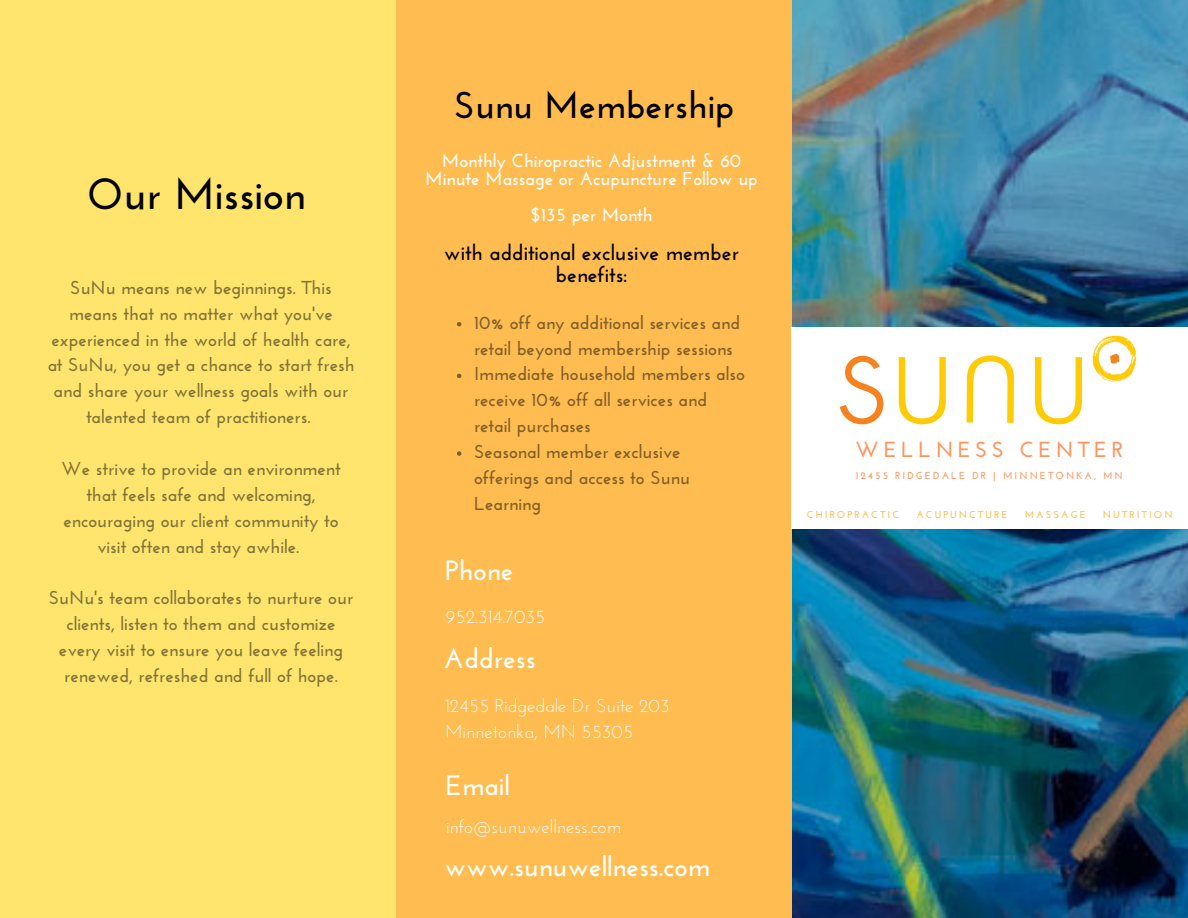
<style>
.page{position:relative;width:1188px;height:918px;background:#fff}
.page>*{position:absolute;margin:0;border:0;box-sizing:border-box;transform-origin:0 0}
.t1{font:700 43.65px "Josefin Sans";color:#000}
.t2{font:700 37.35px "Josefin Sans";color:#000}
.t3{font:700 28.05px "Josefin Sans";color:#fff}
.t4{font:700 21.75px/21.3px "Josefin Sans";color:#000;text-align:center}
.t5{font:700 21.75px "Josefin Sans";letter-spacing:.2em;color:#ff945a}
.t6{font:700 18.75px/25.8px "Josefin Sans";color:#000;text-align:center}
.t7{font:700 18.75px/18px "Josefin Sans";color:#fff;text-align:center}
.t8{font:18.75px "Josefin Sans";color:#fff}
.t9{font:700 10.05px "Josefin Sans";letter-spacing:.2em;color:#ffbc50}
.t10{font:700 10.05px "Josefin Sans";letter-spacing:.2em;color:#ff945a}
</style>
<div class="page">
<div style="left:0;top:0;width:396px;height:918px;background:#ffe56e"></div>
<div style="left:396px;top:0;width:396px;height:918px;background:#ffbc50"></div>
<img style="left:792px;top:0;width:396px;height:918px">
<div style="left:791px;top:327px;width:397px;height:202px;background:#fff"></div>
<img style="left:839px;top:335px;width:298px;height:90px">
<svg style="left:457px;top:322px;width:4px;height:4px"></svg>
<svg style="left:457px;top:374px;width:4px;height:4px"></svg>
<svg style="left:457px;top:451px;width:4px;height:5px"></svg>
<p class="t1" style="left:87px;top:176px;width:220px">Our Mission</p>
<p class="t6" style="left:47px;top:276px;width:309px">SuNu means new beginnings. This means that no matter what you've experienced in the world of health care, at SuNu, you get a chance to start fresh and share your wellness goals with our talented team of practitioners.</p>
<p class="t6" style="left:61px;top:457px;width:281px">We strive to provide an environment that feels safe and welcoming, encouraging our client community to visit often and stay awhile.</p>
<p class="t6" style="left:49px;top:587px;width:306px">SuNu's team collaborates to nurture our clients, listen to them and customize every visit to ensure you leave feeling renewed, refreshed and full of hope.</p>
<p class="t2" style="left:454px;top:90px;width:282px">Sunu Membership</p>
<p class="t7" style="left:425px;top:154px;width:334px">Monthly Chiropractic Adjustment &amp; 60<br>Minute Massage or Acupuncture Follow up</p>
<p class="t7" style="left:531px;top:208px;width:124px">$135 per Month</p>
<p class="t4" style="left:444px;top:244px;width:296px">with additional exclusive member benefits:</p>
<p class="t6" style="left:474px;top:311px;width:272px;text-align:left">10% off any additional services and retail beyond membership sessions<br>Immediate household members also receive 10% off all services and retail purchases<br>Seasonal member exclusive offerings and access to Sunu<br>Learning</p>
<p class="t3" style="left:445px;top:559px;width:70px">Phone</p>
<p class="t8" style="left:446px;top:608px;width:101px">952.314.7035</p>
<p class="t3" style="left:444px;top:647px;width:94px">Address</p>
<p class="t8" style="left:445px;top:698px;width:226px">12455 Ridgedale Dr Suite 203</p>
<p class="t8" style="left:445px;top:724px;width:190px">Minnetonka, MN 55305</p>
<p class="t3" style="left:445px;top:774px;width:66px">Email</p>
<p class="t8" style="left:446px;top:819px;width:177px">info@sunuwellness.com</p>
<p class="t3" style="left:445px;top:855px;width:267px">www.sunuwellness.com</p>
<p class="t5" style="left:855px;top:441px;width:269px">WELLNESS CENTER</p>
<p class="t10" style="left:856px;top:471px;width:269px">12455 RIDGEDALE DR | MINNETONKA, MN</p>
<p class="t9" style="left:807px;top:511px;width:94px">CHIROPRACTIC</p>
<p class="t9" style="left:916px;top:511px;width:93px">ACUPUNCTURE</p>
<p class="t9" style="left:1025px;top:511px;width:63px">MASSAGE</p>
<p class="t9" style="left:1103px;top:511px;width:71px">NUTRITION</p>
</div>
